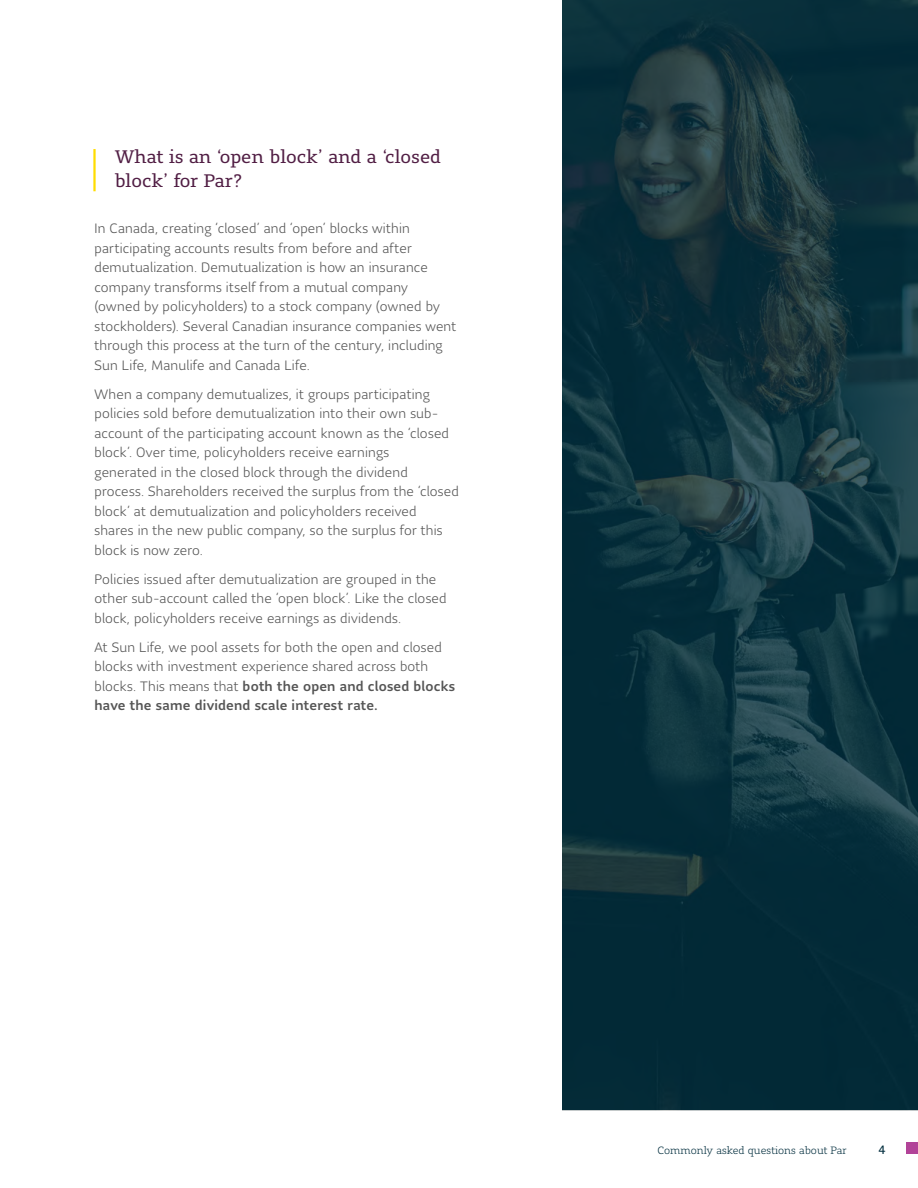
<style>
.page{position:relative;width:918px;height:1188px;background:#fff}
.page>*{position:absolute;margin:0;border:0;box-sizing:border-box;transform-origin:0 0}
.t1{font:18px/24px "Sun Life Serif";color:#511e44}
.t2{font:300 13.5px/19.5px "Sun Life Sans";letter-spacing:.015em;color:#555}
.t3{font:12px "Sun Life Sans";color:#002d3d}
.t4{font:300 10.5px "Sun Life Serif";color:#002d3d}
.s1{font-weight:500}
</style>
<div class="page">
<div style="left:906px;top:1143px;width:12px;height:11px;background:#b24398"></div>
<hr style="left:93px;top:149px;width:3px;height:42px;background:#fd0">
<img style="left:563px;top:0;width:355px;height:1110px">
<h1 class="t1" style="left:115px;top:144px;width:328px">What is an ‘open block’ and a ‘closed block’ for Par?</h1>
<p class="t2" style="left:94px;top:218px;width:363px">In Canada, creating ‘closed’ and ‘open’ blocks within participating accounts results from before and after demutualization. Demutualization is how an insurance company transforms itself from a mutual company (owned by policyholders) to a stock company (owned by stockholders). Several Canadian insurance companies went through this process at the turn of the century, including Sun Life, Manulife and Canada Life.</p>
<p class="t2" style="left:94px;top:384px;width:366px">When a company demutualizes, it groups participating policies sold before demutualization into their own sub&shy;account of the participating account known as the ‘closed block’. Over time, policyholders receive earnings<br>generated in the closed block through the dividend process. Shareholders received the surplus from the ‘closed block’ at demutualization and policyholders received shares in the new public company, so the surplus for this block is now zero.</p>
<p class="t2" style="left:94px;top:569px;width:354px">Policies issued after demutualization are grouped in the other sub-account called the ‘open block’. Like the closed block, policyholders receive earnings as dividends.</p>
<p class="t2" style="left:94px;top:637px;width:362px">At Sun Life, we pool assets for both the open and closed blocks with investment experience shared across both blocks. This means that <span class="s1">both the open and closed blocks have the same dividend scale interest rate.</span></p>
<p class="t4" style="left:658px;top:1144px;width:191px">Commonly asked questions about Par</p>
<p class="t3" style="left:878px;top:1142px;width:9px">4</p>
</div>
